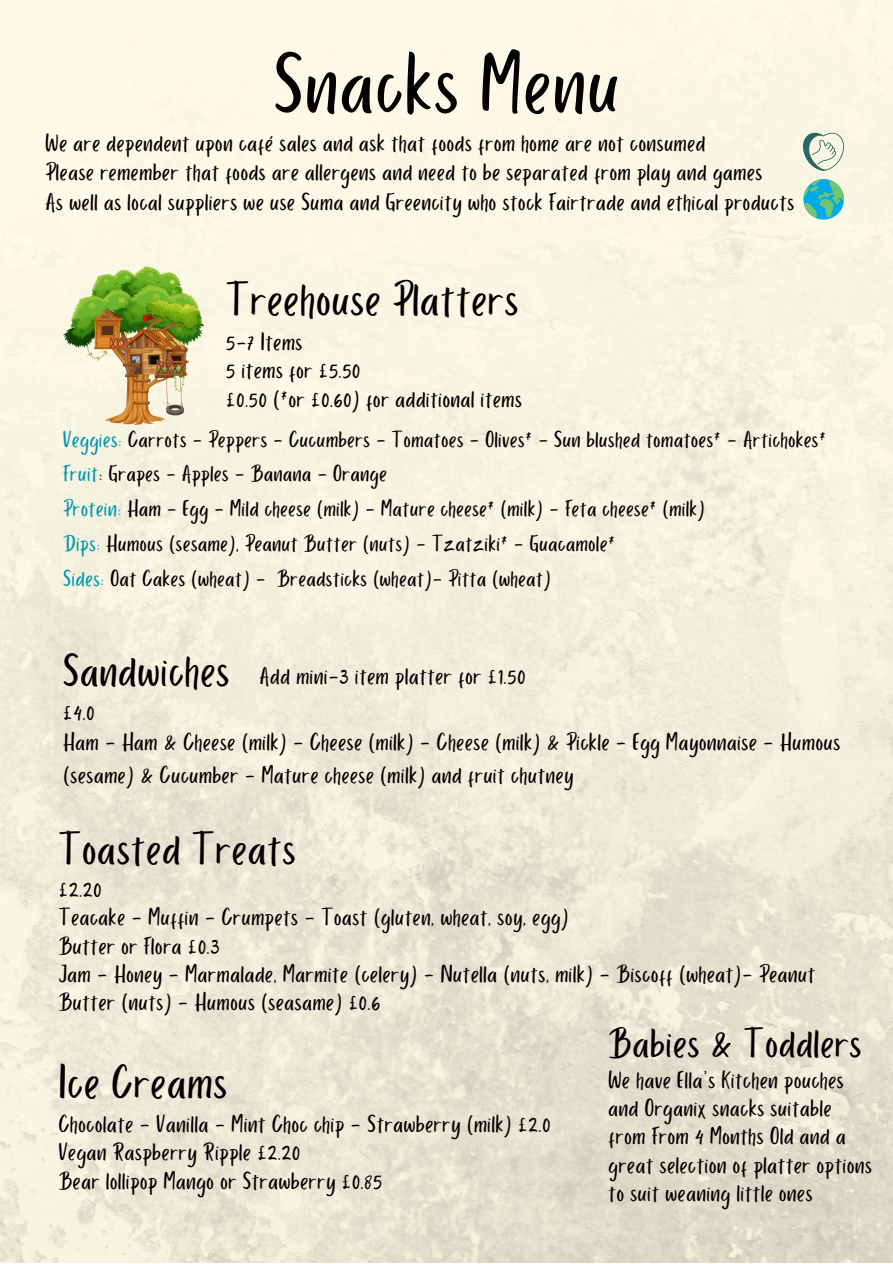
<style>
.page{position:relative;width:893px;height:1264px;background:#fff}
.page>*{position:absolute;margin:0;border:0;box-sizing:border-box;transform-origin:0 0}
.t1{font:88.35px "Porcelain";letter-spacing:.03em;color:#000}
.t2{font:49.5px "Porcelain";letter-spacing:.03em;color:#000}
.t3{font:48px "Porcelain";letter-spacing:.03em;color:#000}
.t4{font:43.5px "Porcelain";letter-spacing:.03em;color:#000}
.t5{font:25.5px/28px "Porcelain";letter-spacing:.03em;color:#000}
.t6{font:24px "Porcelain";letter-spacing:.03em;color:#000}
.s1{color:#0097b2}
</style>
<div class="page">
<img style="left:0;top:0;width:892px;height:1262px">
<svg style="left:803px;top:179px;width:40px;height:40px;background:#59c1be"></svg>
<svg style="left:801px;top:132px;width:44px;height:39px;background:#cbd6c6"></svg>
<img style="left:63px;top:267px;width:141px;height:157px">
<p class="t1" style="left:274px;top:37px;width:346px">Snacks Menu</p>
<p class="t5" style="left:46px;top:131px;width:661px">We are dependent upon café sales and ask that foods from home are not consumed</p>
<p class="t5" style="left:46px;top:160px;width:718px">Please remember that foods are allergens and need to be separated from play and games</p>
<p class="t5" style="left:46px;top:189px;width:750px">As well as local suppliers we use Suma and Greencity who stock Fairtrade and ethical products</p>
<p class="t2" style="left:226px;top:273px;width:293px">Treehouse Platters</p>
<p class="t5" style="left:226px;top:329px;width:77px">5-7 Items</p>
<p class="t5" style="left:226px;top:358px;width:135px">5 items for £5.50</p>
<p class="t5" style="left:226px;top:386px;width:297px">£0.50 (*or £0.60) for additional items</p>
<p class="t6" style="left:63px;top:426px;width:764px"><span class="s1">Veggies:</span> Carrots - Peppers - Cucumbers - Tomatoes - Olives* - Sun blushed tomatoes* - Artichokes*</p>
<p class="t6" style="left:63px;top:461px;width:325px"><span class="s1">Fruit</span>: Grapes - Apples - Banana - Orange</p>
<p class="t6" style="left:63px;top:496px;width:643px"><span class="s1">Protein:</span> Ham - Egg - Mild cheese (milk) - Mature cheese* (milk) - Feta cheese* (milk)</p>
<p class="t6" style="left:63px;top:531px;width:553px"><span class="s1">Dips:</span> Humous (sesame), Peanut Butter (nuts) - Tzatziki* - Guacamole*</p>
<p class="t6" style="left:63px;top:565px;width:489px"><span class="s1">Sides:</span> Oat Cakes (wheat) - Breadsticks (wheat)- Pitta (wheat)</p>
<p class="t3" style="left:63px;top:645px;width:168px">Sandwiches</p>
<p class="t5" style="left:63px;top:699px;width:33px">£4.0</p>
<p class="t5" style="left:63px;top:727px;width:778px;line-height:32.5px">Ham - Ham &amp; Cheese (milk) - Cheese (milk) - Cheese (milk) &amp; Pickle - Egg Mayonnaise - Humous (sesame) &amp; Cucumber - Mature cheese (milk) and fruit chutney</p>
<p class="t5" style="left:259px;top:663px;width:267px">Add mini-3 item platter for £1.50</p>
<p class="t3" style="left:59px;top:822px;width:238px">Toasted Treats</p>
<p class="t5" style="left:59px;top:876px;width:44px">£2.20</p>
<p class="t5" style="left:59px;top:904px;width:511px">Teacake - Muffin - Crumpets - Toast (gluten, wheat, soy, egg)</p>
<p class="t5" style="left:59px;top:932px;width:162px">Butter or Flora £0.3</p>
<p class="t5" style="left:59px;top:961px;width:757px">Jam - Honey - Marmalade, Marmite (celery) - Nutella (nuts, milk) - Biscoff (wheat)- Peanut<br>Butter (nuts) - Humous (seasame) £0.6</p>
<p class="t2" style="left:59px;top:1055px;width:170px">Ice Creams</p>
<p class="t5" style="left:59px;top:1111px;width:493px">Chocolate - Vanilla - Mint Choc chip - Strawberry (milk) £2.0</p>
<p class="t5" style="left:59px;top:1139px;width:243px">Vegan Raspberry Ripple £2.20</p>
<p class="t5" style="left:59px;top:1167px;width:325px">Bear lollipop Mango or Strawberry £0.85</p>
<p class="t4" style="left:608px;top:1019px;width:254px">Babies &amp; Toddlers</p>
<p class="t5" style="left:608px;top:1067px;width:265px">We have Ella's Kitchen pouches and Organix snacks suitable from From 4 Months Old and a great selection of platter options to suit weaning little ones</p>
</div>
